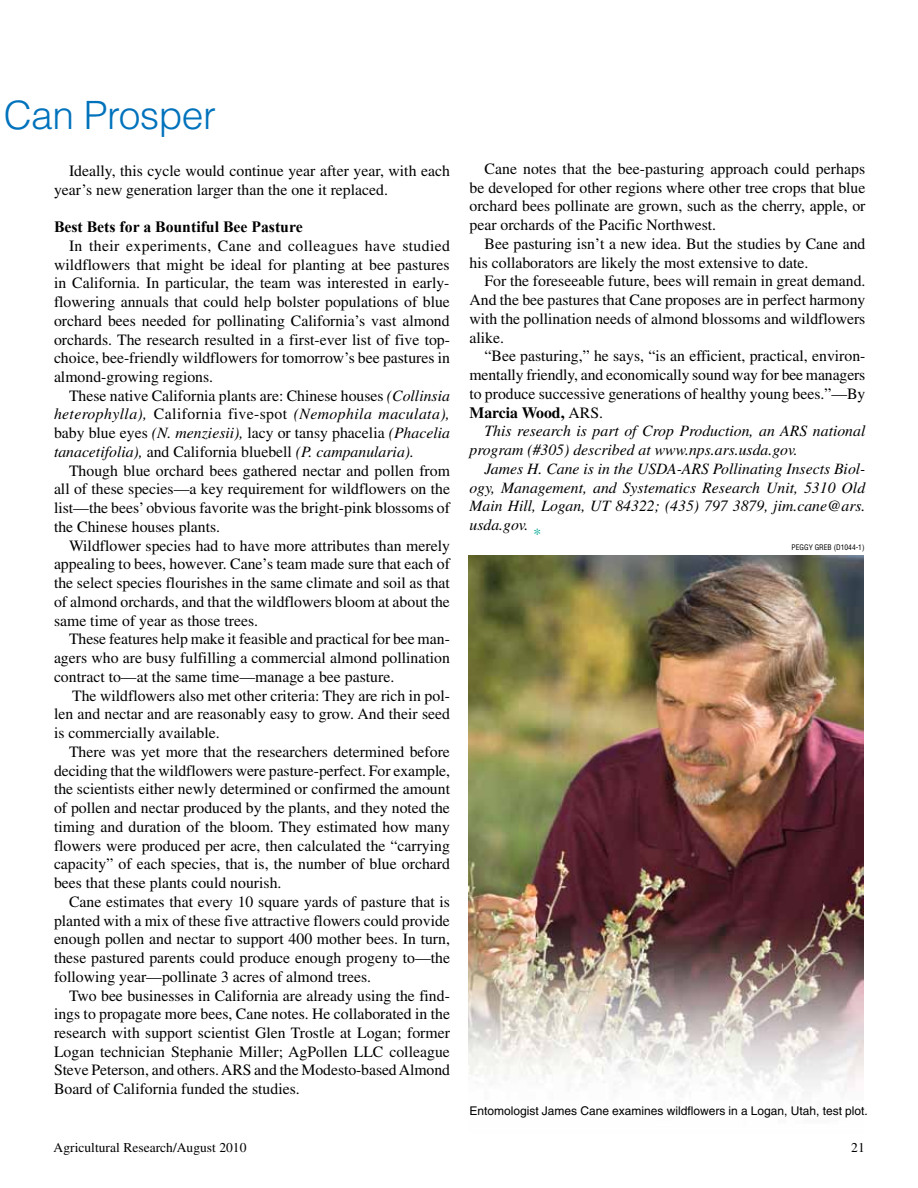
<style>
.page{position:relative;width:918px;height:1188px;background:#fff}
.page>*{position:absolute;margin:0;border:0;box-sizing:border-box;transform-origin:0 0}
.t1{font:300 39px "Helvetica";letter-spacing:-.015em;color:#0072bc}
.t2{font:15.75px/18.8px "Times";color:#000;text-align:justify}
.t3{font:italic 15.75px/18.8px "Times";color:#000}
.t4{font:700 15.75px "Times New Roman";color:#000}
.t5{font:italic 15.75px "Times";color:#00a994}
.t6{font:13.5px "Times";color:#000}
.t7{font:12px "Helvetica";color:#000}
.t8{font:condensed 7.5px "Helvetica";color:#000}
.s1{font-style:italic}
.s2{font-weight:700}
</style>
<div class="page">
<img style="left:469px;top:556px;width:395px;height:538px">
<h1 class="t1" style="left:4px;top:90px;width:214px">Can Prosper</h1>
<p class="t2" style="left:54px;top:161px;width:398px;text-indent:15px">Ideally, this cycle would continue year after year, with each year’s new generation larger than the one it replaced.</p>
<p class="t4" style="left:54px;top:216px;width:250px">Best Bets for a Bountiful Bee Pasture</p>
<p class="t2" style="left:54px;top:236px;width:398px;text-indent:15px">In their experiments, Cane and colleagues have studied wildflowers that might be ideal for planting at bee pastures in California. In particular, the team was interested in early&shy;flowering annuals that could help bolster populations of blue orchard bees needed for pollinating California’s vast almond orchards. The research resulted in a first-ever list of five top&shy;choice, bee-friendly wildflowers for tomorrow’s bee pastures in almond-growing regions.</p>
<p class="t2" style="left:54px;top:386px;width:398px;text-indent:15px">These native California plants are: Chinese houses <span class="s1">(Collinsia heterophylla),</span> California five-spot <span class="s1">(Nemophila maculata), </span>baby blue eyes <span class="s1">(N. menziesii),</span> lacy or tansy phacelia <span class="s1">(Phacelia tanacetifolia),</span> and California bluebell <span class="s1">(P. campanularia).</span></p>
<p class="t2" style="left:54px;top:461px;width:398px;text-indent:15px">Though blue orchard bees gathered nectar and pollen from all of these species—a key requirement for wildflowers on the list—the bees’ obvious favorite was the bright-pink blossoms of the Chinese houses plants.</p>
<p class="t2" style="left:54px;top:536px;width:398px;text-indent:15px">Wildflower species had to have more attributes than merely appealing to bees, however. Cane’s team made sure that each of the select species flourishes in the same climate and soil as that of almond orchards, and that the wildflowers bloom at about the same time of year as those trees.</p>
<p class="t2" style="left:54px;top:630px;width:398px;text-indent:15px">These features help make it feasible and practical for bee man&shy;agers who are busy fulfilling a commercial almond pollination contract to—at the same time—manage a bee pasture.</p>
<p class="t2" style="left:54px;top:686px;width:398px;text-indent:18px">The wildflowers also met other criteria: They are rich in pol&shy;len and nectar and are reasonably easy to grow. And their seed is commercially available.</p>
<p class="t2" style="left:54px;top:742px;width:398px;text-indent:15px">There was yet more that the researchers determined before deciding that the wildflowers were pasture-perfect. For example, the scientists either newly determined or confirmed the amount of pollen and nectar produced by the plants, and they noted the timing and duration of the bloom. They estimated how many flowers were produced per acre, then calculated the “carrying capacity” of each species, that is, the number of blue orchard bees that these plants could nourish.</p>
<p class="t2" style="left:54px;top:892px;width:398px;text-indent:15px">Cane estimates that every 10 square yards of pasture that is planted with a mix of these five attractive flowers could provide enough pollen and nectar to support 400 mother bees. In turn, these pastured parents could produce enough progeny to—the following year—pollinate 3 acres of almond trees.</p>
<p class="t2" style="left:54px;top:986px;width:398px;text-indent:15px">Two bee businesses in California are already using the find&shy;ings to propagate more bees, Cane notes. He collaborated in the research with support scientist Glen Trostle at Logan; former Logan technician Stephanie Miller; AgPollen LLC colleague Steve Peterson, and others. ARS and the Modesto-based Almond Board of California funded the studies.</p>
<p class="t2" style="left:470px;top:159px;width:398px;text-indent:15px">Cane notes that the bee-pasturing approach could perhaps be developed for other regions where other tree crops that blue orchard bees pollinate are grown, such as the cherry, apple, or pear orchards of the Pacific Northwest.</p>
<p class="t2" style="left:470px;top:234px;width:397px;text-indent:15px">Bee pasturing isn’t a new idea. But the studies by Cane and his collaborators are likely the most extensive to date.</p>
<p class="t2" style="left:470px;top:272px;width:398px;text-indent:15px">For the foreseeable future, bees will remain in great demand.<br>And the bee pastures that Cane proposes are in perfect harmony with the pollination needs of almond blossoms and wildflowers alike.</p>
<p class="t2" style="left:470px;top:347px;width:398px;text-indent:15px">“Bee pasturing,” he says, “is an efficient, practical, environ&shy;mentally friendly, and economically sound way for bee managers to produce successive generations of healthy young bees.”—By <span class="s2">Marcia Wood,</span> ARS.</p>
<p class="t3" style="left:470px;top:422px;width:397px;text-indent:15px">This research is part of Crop Production, an ARS national program (#305) described at www.nps.ars.usda.gov.</p>
<p class="t3" style="left:470px;top:459px;width:398px;text-align:justify;text-indent:15px">James H. Cane is in the USDA-ARS Pollinating Insects Biol&shy;ogy, Management, and Systematics Research Unit, 5310 Old Main Hill, Logan, UT 84322; (435) 797 3879, jim.cane@ars. usda.gov.</p>
<p class="t5" style="left:532px;top:525px;width:9px">*</p>
<p class="t8" style="left:792px;top:543px;width:6px">PEGGY</p>
<p class="t8" style="left:815px;top:543px;width:6px">GREB</p>
<p class="t8" style="left:834px;top:543px;width:32px">(D1044-1)</p>
<p class="t7" style="left:469px;top:1104px;width:400px">Entomologist James Cane examines wildflowers in a Logan, Utah, test plot.</p>
<p class="t6" style="left:54px;top:1140px;width:194px">Agricultural Research/August 2010</p>
<p class="t6" style="left:851px;top:1140px;width:15px">21</p>
</div>
